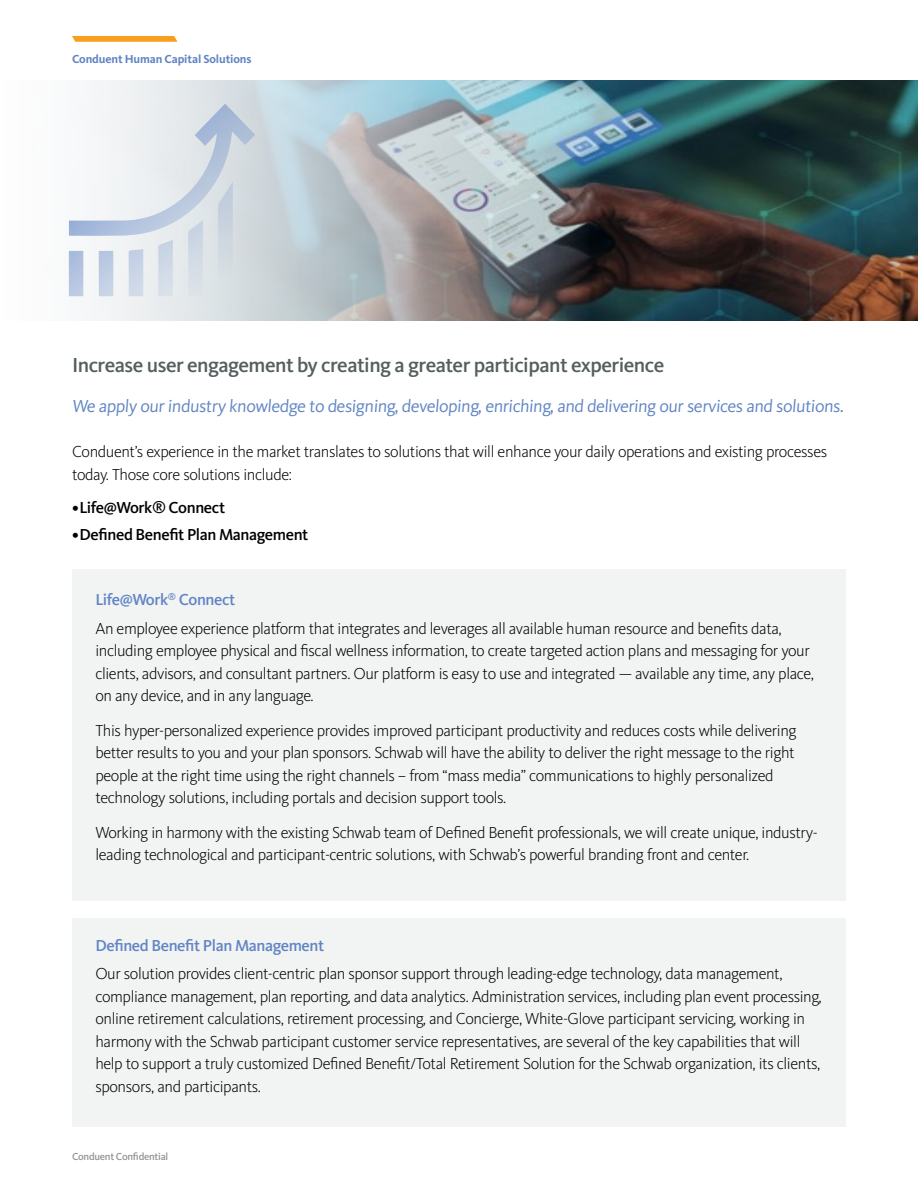
<style>
.page{position:relative;width:918px;height:1188px;background:#fff}
.page>*{position:absolute;margin:0;border:0;box-sizing:border-box;transform-origin:0 0}
.t1{font:500 21px "Kievit Pro";letter-spacing:-.025em;color:#565e5f}
.t2{font:18px "Kievit Pro";color:#6185c4}
.t3{font:300 16.5px/22.5px "Kievit Pro";letter-spacing:-.025em;color:#000}
.t4{font:500 16.5px "Kievit Pro";letter-spacing:-.025em;color:#000}
.t5{font:500 16.5px "Kievit Pro";letter-spacing:-.025em;color:#6185c4}
.t6{font:700 12px "Kievit Pro";letter-spacing:-.01em;color:#6185c4}
.t7{font:500 10.5px "Kievit Pro";letter-spacing:-.025em;color:#939598}
.s1{font-weight:500;color:#6185c4}
</style>
<div class="page">
<div style="left:72px;top:569px;width:774px;height:331px;background:#f2f3f3"></div>
<div style="left:72px;top:918px;width:774px;height:209px;background:#f2f3f3"></div>
<svg style="left:72px;top:36px;width:105px;height:6px"></svg>
<img style="left:589px;top:80px;width:328px;height:240px">
<img style="left:68px;top:80px;width:521px;height:241px">
<svg style="left:69px;top:104px;width:186px;height:192px"></svg>
<p class="t6" style="left:72px;top:52px;width:181px">Conduent Human Capital Solutions</p>
<p class="t1" style="left:72px;top:353px;width:594px">Increase user engagement by creating a greater participant experience</p>
<p class="t2" style="left:72px;top:396px;width:775px">We apply our industry knowledge to designing, developing, enriching, and delivering our services and solutions.</p>
<p class="t3" style="left:72px;top:440px;width:757px">Conduent’s experience in the market translates to solutions that will enhance your daily operations and existing processes today. Those core solutions include:</p>
<p class="t4" style="left:72px;top:497px;width:155px">•Life@Work® Connect</p>
<p class="t4" style="left:72px;top:524px;width:238px">•Defined Benefit Plan Management</p>
<p class="t3" style="left:95px;top:585px;width:688px;line-height:28.5px"><span class="s1">Life@Work</span><sup>®</sup> <span class="s1">Connect<br></span>An employee experience platform that integrates and leverages all available human resource and benefits data,</p>
<p class="t3" style="left:95px;top:639px;width:720px">including employee physical and fiscal wellness information, to create targeted action plans and messaging for your clients, advisors, and consultant partners. Our platform is easy to use and integrated — available any time, any place, on any device, and in any language.</p>
<p class="t3" style="left:95px;top:719px;width:703px">This hyper-personalized experience provides improved participant productivity and reduces costs while delivering better results to you and your plan sponsors. Schwab will have the ability to deliver the right message to the right people at the right time using the right channels – from “mass media” communications to highly personalized technology solutions, including portals and decision support tools.</p>
<p class="t3" style="left:95px;top:821px;width:724px">Working in harmony with the existing Schwab team of Defined Benefit professionals, we will create unique, industry&shy;leading technological and participant-centric solutions, with Schwab’s powerful branding front and center.</p>
<p class="t5" style="left:95px;top:936px;width:230px">Defined Benefit Plan Management</p>
<p class="t3" style="left:95px;top:963px;width:728px">Our solution provides client-centric plan sponsor support through leading-edge technology, data management, compliance management, plan reporting, and data analytics. Administration services, including plan event processing, online retirement calculations, retirement processing, and Concierge, White-Glove participant servicing, working in harmony with the Schwab participant customer service representatives, are several of the key capabilities that will help to support a truly customized Defined Benefit/Total Retirement Solution for the Schwab organization, its clients, sponsors, and participants.</p>
<p class="t7" style="left:72px;top:1150px;width:98px">Conduent Confidential</p>
</div>
